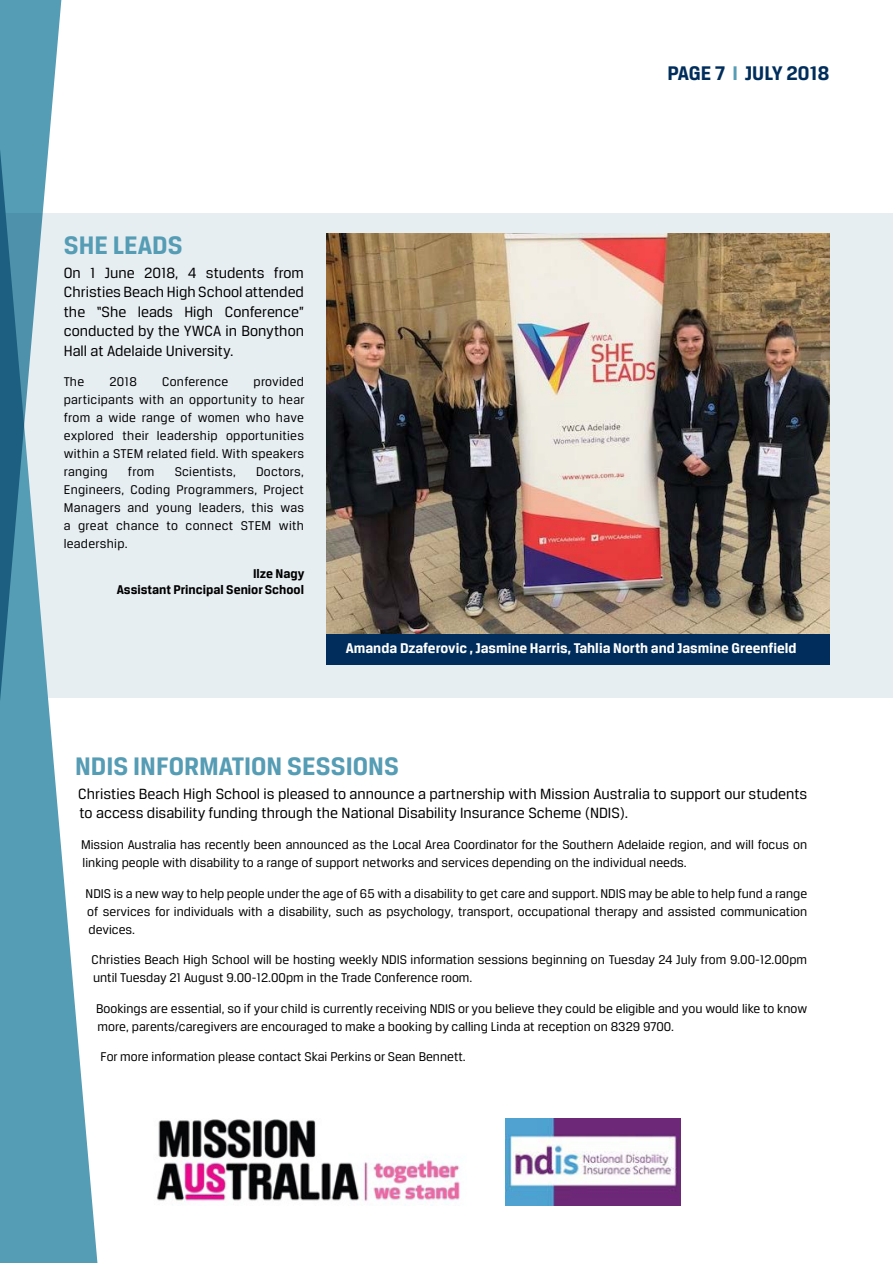
<style>
.page{position:relative;width:893px;height:1263px;background:#fff}
.page>*{position:absolute;margin:0;border:0;box-sizing:border-box;transform-origin:0 0}
.t1{font:700 27px "Breuer Text";color:#559cb5}
.t2{font:700 21px "Breuer Text";color:#002d5b}
.t3{font:15.75px/19.5px "Breuer Text";color:#000}
.t4{font:700 15px "Breuer Text";color:#fff}
.t5{font:13.5px/18px "Breuer Text";color:#000}
.t6{font:700 13.5px/16.5px "Breuer Text";color:#000;text-align:right}
.t7{font:13.5px "Breuer Text";letter-spacing:.02em;color:#000}
.s1{color:#559cb5}
</style>
<div class="page">
<div style="left:0;top:213px;width:893px;height:484px;background:#e7eef2"></div>
<img style="left:506px;top:1118px;width:174px;height:87px">
<img style="left:156px;top:1119px;width:304px;height:86px">
<div style="left:326px;top:630px;width:503px;height:34px;background:#002d5b"></div>
<img style="left:326px;top:234px;width:503px;height:400px">
<svg style="left:0;top:697px;width:102px;height:566px;fill:#559cb5"></svg>
<svg style="left:0;top:0;width:100px;height:885px"></svg>
<h2 class="t2" style="left:667px;top:61px;width:163px">PAGE 7 <span class="s1">I</span> JULY 2018</h2>
<h1 class="t1" style="left:64px;top:230px;width:120px">SHE LEADS</h1>
<p class="t3" style="left:64px;top:263px;width:242px;text-align:justify">On 1 June 2018, 4 students from Christies Beach High School attended the “She leads High Conference” conducted by the YWCA in Bonython Hall at Adelaide University.</p>
<p class="t5" style="left:64px;top:373px;width:22px">The</p>
<p class="t5" style="left:109px;top:373px;width:29px">2018</p>
<p class="t7" style="left:162px;top:375px;width:68px">Conference</p>
<p class="t5" style="left:64px;top:373px;width:242px;text-align:justify;text-indent:190px">provided participants with an opportunity to hear from a wide range of women who have explored their leadership opportunities within a STEM related field. With speakers ranging</p>
<p class="t5" style="left:128px;top:463px;width:28px">from</p>
<p class="t7" style="left:175px;top:465px;width:63px">Scientists,</p>
<p class="t5" style="left:64px;top:463px;width:242px;text-align:justify;text-indent:192px">Doctors, Engineers, Coding Programmers, Project Managers and young leaders, this was a great chance to connect STEM with leadership.</p>
<p class="t6" style="left:117px;top:565px;width:189px">Ilze Nagy<br>Assistant Principal Senior School</p>
<p class="t4" style="left:346px;top:640px;width:452px">Amanda Dzaferovic , Jasmine Harris, Tahlia North and Jasmine Greenfield</p>
<h1 class="t1" style="left:75px;top:751px;width:325px">NDIS INFORMATION SESSIONS</h1>
<p class="t3" style="left:78px;top:784px;width:731px">Christies Beach High School is pleased to announce a partnership with Mission Australia to support our students to access disability funding through the National Disability Insurance Scheme (NDIS).</p>
<p class="t5" style="left:81px;top:835px;width:727px">Mission Australia has recently been announced as the Local Area Coordinator for the Southern Adelaide region, and will focus on linking people with disability to a range of support networks and services depending on the individual needs.</p>
<p class="t5" style="left:86px;top:884px;width:723px;text-align:justify">NDIS is a new way to help people under the age of 65 with a disability to get care and support. NDIS may be able to help fund a range of services for individuals with a disability, such as psychology, transport, occupational therapy and assisted communication devices.</p>
<p class="t5" style="left:92px;top:951px;width:717px">Christies Beach High School will be hosting weekly NDIS information sessions beginning on Tuesday 24 July from 9.00-12.00pm until Tuesday 21 August 9.00-12.00pm in the Trade Conference room.</p>
<p class="t5" style="left:96px;top:1000px;width:713px">Bookings are essential, so if your child is currently receiving NDIS or you believe they could be eligible and you would like to know more, parents/caregivers are encouraged to make a booking by calling Linda at reception on 8329 9700.</p>
<p class="t5" style="left:101px;top:1048px;width:367px">For more information please contact Skai Perkins or Sean Bennett.</p>
</div>
